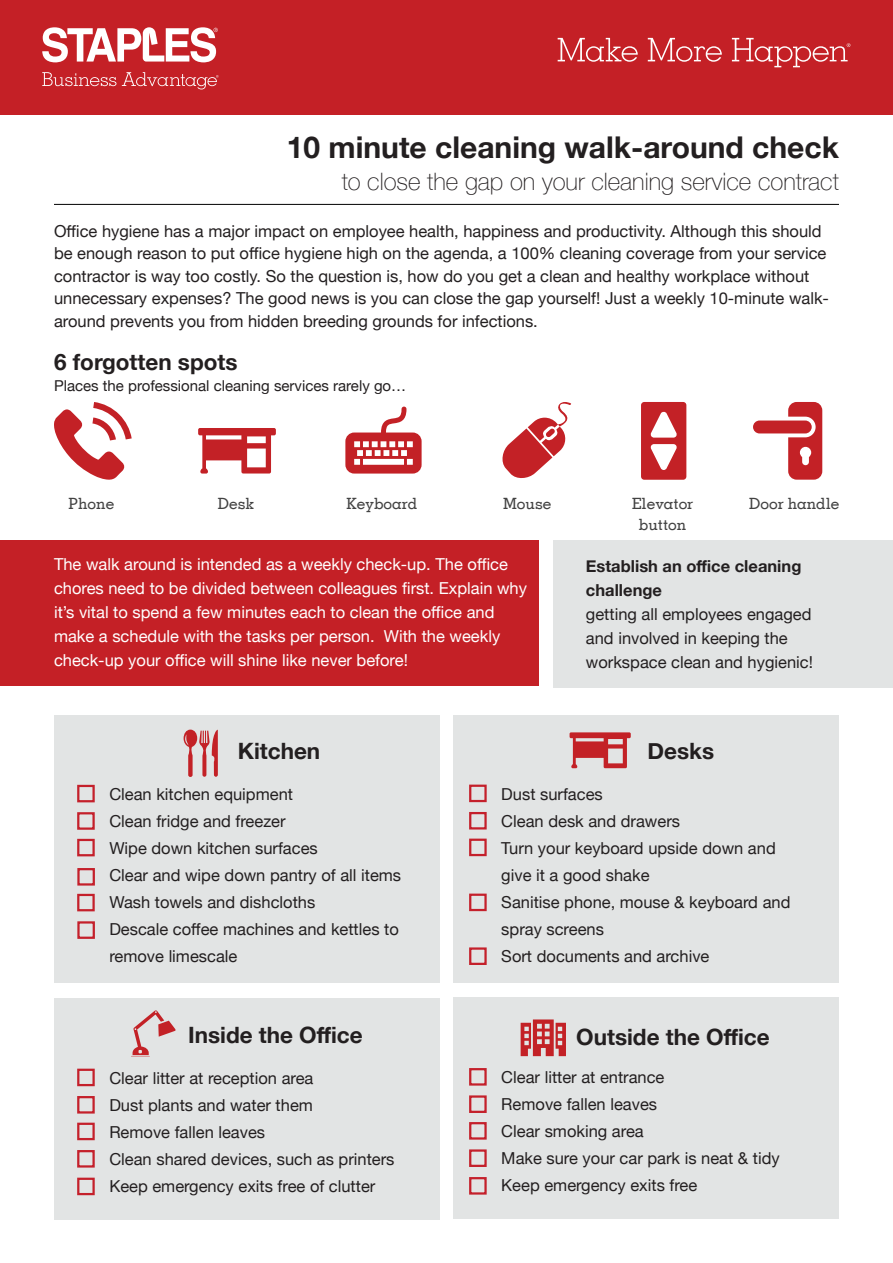
<style>
.page{position:relative;width:893px;height:1263px;background:#fff}
.page>*{position:absolute;margin:0;border:0;box-sizing:border-box;transform-origin:0 0}
.t1{font:700 30px "Helvetica Neue";color:#231f20}
.t2{font:100 24px "Helvetica Neue";color:#231f20}
.t3{font:700 22.5px "Helvetica Neue";color:#231f20}
.t4{font:16.5px/22.5px "Helvetica Neue";color:#231f20}
.t5{font:16.5px/24px "Helvetica Neue";color:#fff}
.t6{font:700 16.5px/24px "Helvetica Neue";color:#231f20}
.t7{font:500 15.6px/20.7px "Memphis";color:#424242;text-align:center}
.t8{font:15px "Helvetica Neue";color:#231f20}
</style>
<div class="page">
<div style="left:553px;top:540px;width:340px;height:147px;background:#e2e4e4"></div>
<div style="left:0;top:540px;width:538px;height:145px;background:#c42026"></div>
<div style="left:54px;top:715px;width:386px;height:267px;background:#e2e4e4"></div>
<div style="left:453px;top:715px;width:386px;height:267px;background:#e2e4e4"></div>
<div style="left:54px;top:998px;width:386px;height:222px;background:#e2e4e4"></div>
<div style="left:0;top:0;width:893px;height:115px;background:#c42026"></div>
<svg style="left:558px;top:38px;width:292px;height:29px"></svg>
<svg style="left:42px;top:72px;width:74px;height:14px"></svg>
<svg style="left:122px;top:72px;width:97px;height:17px"></svg>
<svg style="left:42px;top:27px;width:176px;height:35px"></svg>
<div style="left:77px;top:1069px;width:18px;height:17px;border:2px solid #c4202b"></div>
<div style="left:77px;top:1096px;width:18px;height:17px;border:2px solid #c4202b"></div>
<div style="left:77px;top:1123px;width:18px;height:17px;border:2px solid #c4202b"></div>
<div style="left:77px;top:1150px;width:18px;height:17px;border:2px solid #c4202b"></div>
<div style="left:77px;top:1178px;width:18px;height:17px;border:2px solid #c4202b"></div>
<hr style="left:54px;top:204px;width:785px;height:1px;background:#000">
<div style="left:453px;top:997px;width:386px;height:222px;background:#e2e4e4"></div>
<div style="left:469px;top:1068px;width:18px;height:17px;border:2px solid #c4202b"></div>
<div style="left:469px;top:1095px;width:18px;height:18px;border:2px solid #c4202b"></div>
<div style="left:469px;top:1122px;width:18px;height:17px;border:2px solid #c4202b"></div>
<div style="left:469px;top:1149px;width:18px;height:18px;border:2px solid #c4202b"></div>
<div style="left:469px;top:1177px;width:18px;height:17px;border:2px solid #c4202b"></div>
<div style="left:469px;top:785px;width:18px;height:17px;border:2px solid #c4202b"></div>
<div style="left:469px;top:812px;width:18px;height:17px;border:2px solid #c4202b"></div>
<div style="left:469px;top:839px;width:18px;height:17px;border:2px solid #c4202b"></div>
<div style="left:469px;top:947px;width:18px;height:18px;border:2px solid #c4202b"></div>
<div style="left:469px;top:893px;width:18px;height:18px;border:2px solid #c4202b"></div>
<div style="left:77px;top:785px;width:18px;height:17px;border:2px solid #c4202b"></div>
<div style="left:77px;top:812px;width:18px;height:18px;border:2px solid #c4202b"></div>
<div style="left:77px;top:839px;width:18px;height:17px;border:2px solid #c4202b"></div>
<div style="left:77px;top:894px;width:18px;height:17px;border:2px solid #c4202b"></div>
<div style="left:77px;top:868px;width:18px;height:17px;border:2px solid #c4202b"></div>
<div style="left:77px;top:921px;width:18px;height:18px;border:2px solid #c4202b"></div>
<svg style="left:198px;top:428px;width:78px;height:46px"></svg>
<svg style="left:641px;top:402px;width:45px;height:78px"></svg>
<svg style="left:502px;top:402px;width:69px;height:76px"></svg>
<svg style="left:788px;top:402px;width:34px;height:78px"></svg>
<div style="left:753px;top:420px;width:59px;height:13px;background:#c32126;border-radius:6px"></div>
<svg style="left:345px;top:407px;width:77px;height:67px"></svg>
<svg style="left:54px;top:402px;width:78px;height:78px"></svg>
<svg style="left:521px;top:1019px;width:45px;height:37px"></svg>
<svg style="left:131px;top:1010px;width:44px;height:47px"></svg>
<svg style="left:184px;top:730px;width:34px;height:47px"></svg>
<svg style="left:570px;top:732px;width:61px;height:36px"></svg>
<p class="t1" style="left:287px;top:124px;width:554px">10 minute cleaning walk-around check</p>
<p class="t2" style="left:342px;top:163px;width:499px">to close the gap on your cleaning service contract</p>
<p class="t4" style="left:54px;top:220px;width:777px">Office hygiene has a major impact on employee health, happiness and productivity. Although this should be enough reason to put office hygiene high on the agenda, a 100% cleaning coverage from your service contractor is way too costly. So the question is, how do you get a clean and healthy workplace without unnecessary expenses? The good news is you can close the gap yourself! Just a weekly 10-minute walk&shy;around prevents you from hidden breeding grounds for infections.</p>
<p class="t3" style="left:54px;top:344px;width:185px">6 forgotten spots</p>
<p class="t8" style="left:54px;top:374px;width:354px">Places the professional cleaning services rarely go…</p>
<p class="t7" style="left:69px;top:493px;width:47px">Phone</p>
<p class="t7" style="left:218px;top:493px;width:38px">Desk</p>
<p class="t7" style="left:346px;top:493px;width:72px">Keyboard</p>
<p class="t7" style="left:503px;top:493px;width:50px">Mouse</p>
<p class="t7" style="left:632px;top:493px;width:63px">Elevator button</p>
<p class="t7" style="left:749px;top:493px;width:92px">Door handle</p>
<p class="t5" style="left:54px;top:553px;width:475px">The walk around is intended as a weekly check-up. The office chores need to be divided between colleagues first. Explain why it’s vital to spend a few minutes each to clean the office and make a schedule with the tasks per person. With the weekly check-up your office will shine like never before!</p>
<p class="t6" style="left:586px;top:554px;width:217px">Establish an office cleaning challenge</p>
<p class="t4" style="left:586px;top:603px;width:227px;line-height:24px">getting all employees engaged and involved in keeping the</p>
<p class="t4" style="left:586px;top:652px;width:229px">workspace clean and hygienic!</p>
<p class="t3" style="left:238px;top:733px;width:84px">Kitchen</p>
<p class="t3" style="left:647px;top:733px;width:68px">Desks</p>
<p class="t4" style="left:109px;top:784px;width:185px">Clean kitchen equipment</p>
<p class="t4" style="left:109px;top:811px;width:178px">Clean fridge and freezer</p>
<p class="t4" style="left:109px;top:838px;width:210px">Wipe down kitchen surfaces</p>
<p class="t4" style="left:109px;top:865px;width:293px">Clear and wipe down pantry of all items</p>
<p class="t4" style="left:109px;top:892px;width:207px">Wash towels and dishcloths</p>
<p class="t4" style="left:109px;top:917px;width:291px;line-height:27px">Descale coffee machines and kettles to remove limescale</p>
<p class="t4" style="left:501px;top:784px;width:103px">Dust surfaces</p>
<p class="t4" style="left:501px;top:811px;width:180px">Clean desk and drawers</p>
<p class="t4" style="left:501px;top:835px;width:276px;line-height:27px">Turn your keyboard upside down and give it a good shake</p>
<p class="t4" style="left:501px;top:889px;width:291px;line-height:27px">Sanitise phone, mouse &amp; keyboard and spray screens</p>
<p class="t4" style="left:501px;top:946px;width:210px">Sort documents and archive</p>
<p class="t3" style="left:188px;top:1017px;width:176px">Inside the Office</p>
<p class="t3" style="left:576px;top:1019px;width:195px">Outside the Office</p>
<p class="t4" style="left:109px;top:1068px;width:206px">Clear litter at reception area</p>
<p class="t4" style="left:109px;top:1095px;width:205px">Dust plants and water them</p>
<p class="t4" style="left:109px;top:1122px;width:157px">Remove fallen leaves</p>
<p class="t4" style="left:109px;top:1149px;width:287px">Clean shared devices, such as printers</p>
<p class="t4" style="left:109px;top:1176px;width:268px">Keep emergency exits free of clutter</p>
<p class="t4" style="left:501px;top:1067px;width:165px">Clear litter at entrance</p>
<p class="t4" style="left:501px;top:1094px;width:157px">Remove fallen leaves</p>
<p class="t4" style="left:501px;top:1121px;width:144px">Clear smoking area</p>
<p class="t4" style="left:501px;top:1148px;width:280px">Make sure your car park is neat &amp; tidy</p>
<p class="t4" style="left:501px;top:1175px;width:198px">Keep emergency exits free</p>
</div>
